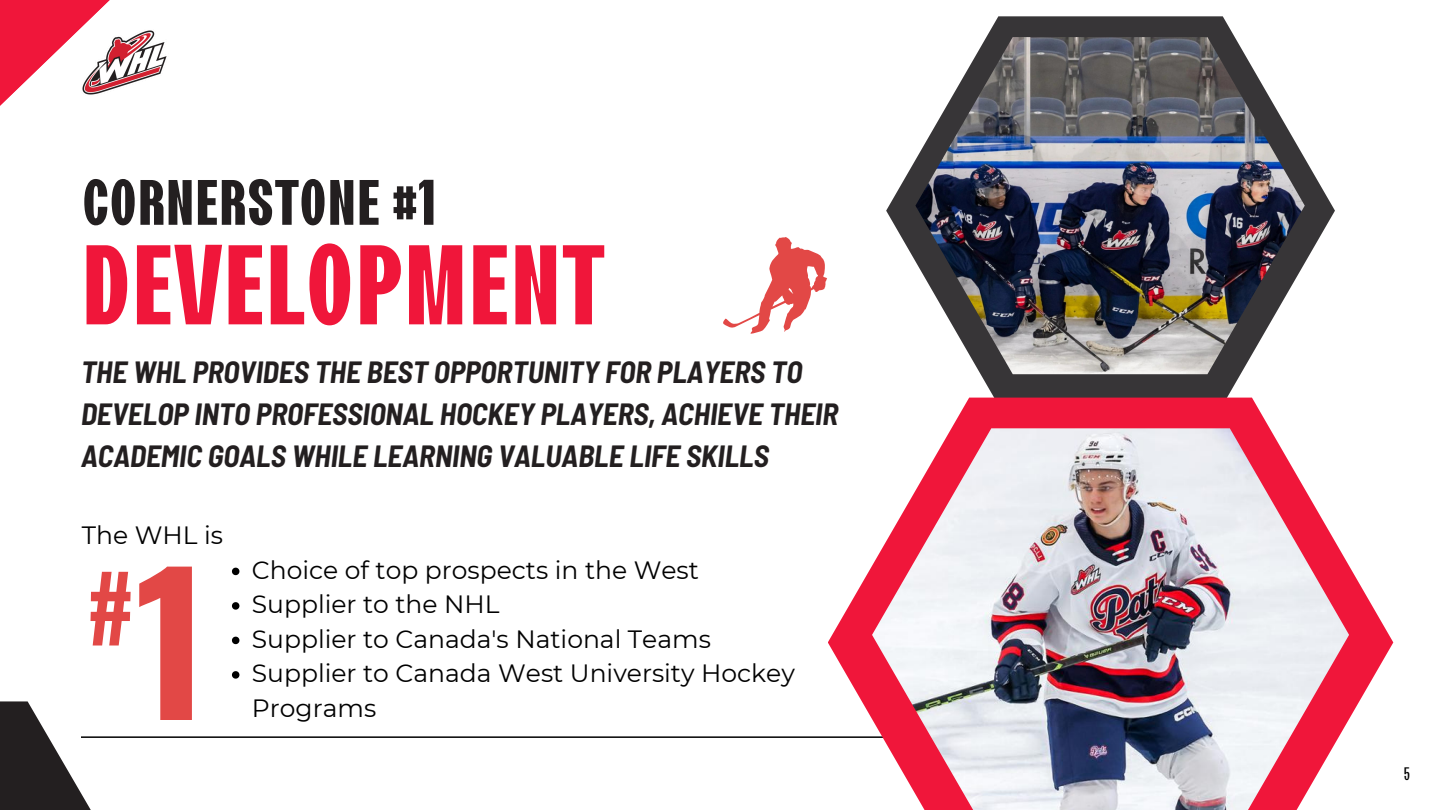
<style>
.page{position:relative;width:1440px;height:810px;background:#fff}
.page>*{position:absolute;margin:0;border:0;box-sizing:border-box;transform-origin:0 0}
.t1{font:700 189.4px "Oswald";color:#e24846}
.t2{font:700 condensed 113px "Lazord";color:#f0163a}
.t3{font:700 91px "Oswald";color:#e24846}
.t4{font:700 condensed 64px "Lazord";color:#231f20}
.t5{font:italic 700 semi-condensed 30px/42px "Barlow";color:#231f20}
.t6{font:25px/34.5px "Montserrat";color:#000}
.t7{font:condensed 18px "Lazord";color:#000}
</style>
<div class="page">
<svg style="left:886px;top:16px;width:449px;height:382px"></svg>
<hr style="left:81px;top:736px;width:1187px;height:2px;background:#000">
<svg style="left:828px;top:398px;width:565px;height:340px"></svg>
<svg style="left:0;top:701px;width:111px;height:109px;fill:#231f20"></svg>
<svg style="left:0;top:0;width:110px;height:106px"></svg>
<img style="left:81px;top:29px;width:86px;height:67px">
<img style="left:915px;top:37px;width:390px;height:337px">
<svg style="left:723px;top:237px;width:104px;height:97px"></svg>
<img style="left:872px;top:428px;width:477px;height:382px">
<svg style="left:232px;top:568px;width:7px;height:7px"></svg>
<svg style="left:232px;top:602px;width:7px;height:8px"></svg>
<svg style="left:232px;top:637px;width:7px;height:7px"></svg>
<svg style="left:232px;top:671px;width:7px;height:8px"></svg>
<p class="t4" style="left:82px;top:170px;width:356px">CORNERSTONE #1</p>
<p class="t2" style="left:81px;top:227px;width:526px">DEVELOPMENT</p>
<h3 class="t5" style="left:81px;top:350px;width:759px">THE WHL PROVIDES THE BEST OPPORTUNITY FOR PLAYERS TO<br>DEVELOP INTO PROFESSIONAL HOCKEY PLAYERS, ACHIEVE THEIR<br>ACADEMIC GOALS WHILE LEARNING VALUABLE LIFE SKILLS</h3>
<p class="t6" style="left:82px;top:518px;width:143px">The WHL is</p>
<p class="t3" style="left:86px;top:537px;width:50px">#</p>
<p class="t1" style="left:135px;top:494px;width:75px">1</p>
<p class="t6" style="left:252px;top:553px;width:449px">Choice of top prospects in the West</p>
<p class="t6" style="left:252px;top:587px;width:249px">Supplier to the NHL</p>
<p class="t6" style="left:252px;top:622px;width:460px">Supplier to Canada's National Teams</p>
<p class="t6" style="left:252px;top:656px;width:545px">Supplier to Canada West University Hockey<br>Programs</p>
<p class="t7" style="left:1404px;top:764px;width:8px">5</p>
</div>
